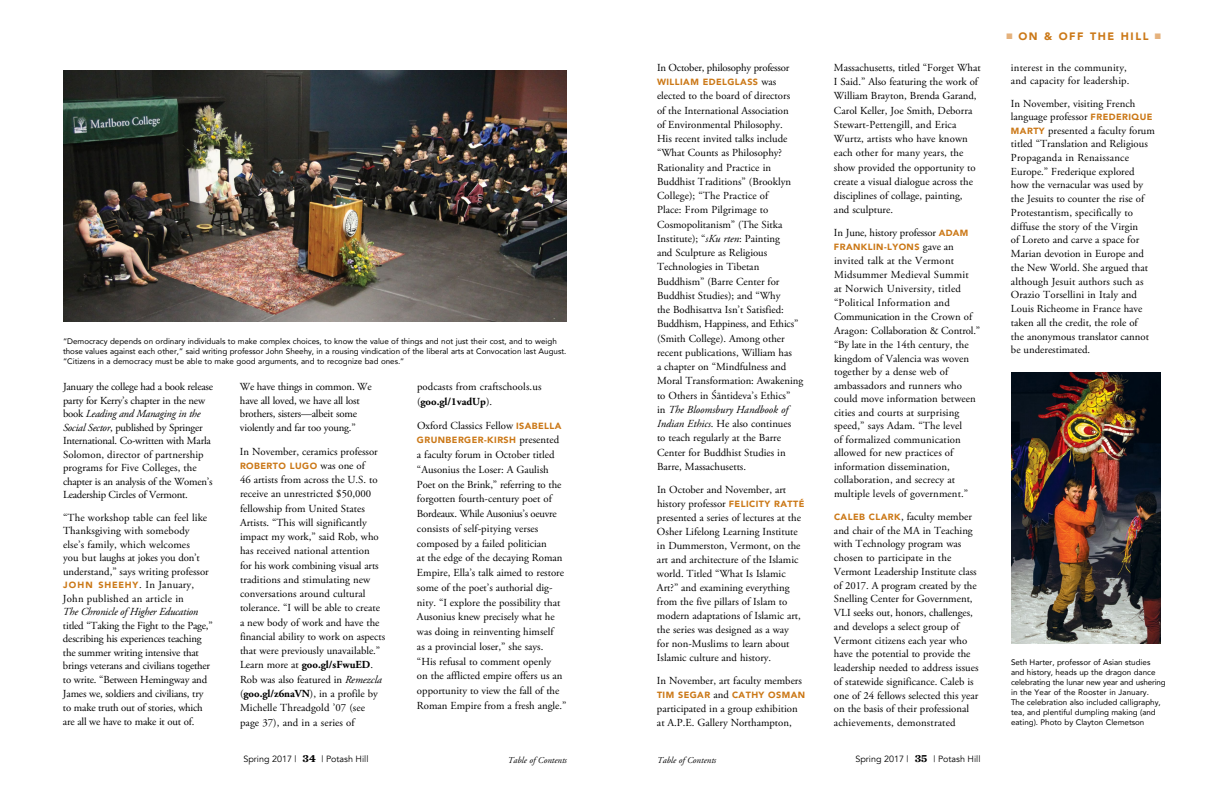
<style>
.page{position:relative;width:1224px;height:792px;background:#fff}
.page>*{position:absolute;margin:0;border:0;box-sizing:border-box;transform-origin:0 0}
.t1{font:700 11px "Chronicle Text G1";color:#000}
.t2{font:10.8px/14.3px "Adobe Garamond Pro";color:#000}
.t3{font:10.8px/13.5px "Adobe Garamond Pro";letter-spacing:-.02em;color:#000}
.t4{font:italic 10.8px "Adobe Garamond Pro";letter-spacing:-.02em;color:#000}
.t5{font:900 10.8px "Avenir";letter-spacing:.15em;color:#cb7817}
.t6{font:900 9px "Avenir";letter-spacing:.05em;color:#cb7817}
.t7{font:9px "Avenir";color:#000}
.t8{font:italic 9px "Adobe Garamond Pro";color:#000}
.t9{font:8px/10px "Avenir";color:#000}
.s1{font-style:italic}
.s2{font-family:"Avenir";font-weight:900;font-size:9px;color:#cb7817}
.s3{font-family:"Adobe Garamond Pro";font-weight:400;font-size:10.8px;color:#000}
.s4{font-weight:700}
.s5{color:#e5b27d}
</style>
<div class="page">
<img style="left:63px;top:70px;width:504px;height:252px">
<img style="left:1011px;top:373px;width:150px;height:270px">
<p class="t9" style="left:63px;top:336px;width:505px">“Democracy depends on ordinary individuals to make complex choices, to know the value of things and not just their cost, and to weigh those values against each other,” said writing professor John Sheehy, in a rousing vindication of the liberal arts at Convocation last August. “Citizens in a democracy must be able to make good arguments, and to recognize bad ones.”</p>
<p class="t3" style="left:63px;top:380px;width:152px">January the college had a book release party for Kerry’s chapter in the new book <span class="s1">Leading and Managing in the Social Sector</span>, published by Springer International. Co-written with Marla Solomon, director of partnership programs for Five Colleges, the chapter is an analysis of the Women’s Leadership Circles of Vermont.</p>
<p class="t2" style="left:63px;top:511px;width:147px;line-height:13.5px">“The workshop table can feel like<br>Thanksgiving with somebody else’s family, which welcomes<br>you but laughs at jokes you don’t understand,” says writing professor<br><span class="s2">JOHN SHEEHY</span>. In January,<br>John published an article in</p>
<p class="t4" style="left:63px;top:605px;width:137px">The Chronicle of Higher Education</p>
<p class="t2" style="left:63px;top:619px;width:151px;line-height:13.8px">titled “Taking the Fight to the Page,” describing his experiences teaching the summer writing intensive that brings veterans and civilians together to write. “Between Hemingway and James we, soldiers and civilians, try to make truth out of stories, which are all we have to make it out of.</p>
<p class="t2" style="left:240px;top:380px;width:133px;line-height:13.8px">We have things in common. We have all loved, we have all lost brothers, sisters—albeit some violently and far too young.”</p>
<p class="t2" style="left:240px;top:444px;width:139px">In November, ceramics professor</p>
<p class="t6" style="left:240px;top:458px;width:126px">ROBERTO LUGO <span class="s3">was one of</span></p>
<p class="t2" style="left:240px;top:473px;width:147px">46 artists from across the U.S. to receive an unrestricted $50,000 fellowship from United States<br>Artists. “This will significantly impact my work,” said Rob, who has received national attention<br>for his work combining visual arts traditions and stimulating new conversations around cultural tolerance. “I will be able to create a new body of work and have the financial ability to work on aspects that were previously unavailable.”<br>Learn more at <span class="s4">goo.gl/sFwuED</span>.<br>Rob was also featured in <span class="s1">Remezcla </span>(<span class="s4">goo.gl/z6naVN</span>), in a profile by<br>Michelle Threadgold ’07 (see page 37), and in a series of</p>
<p class="t2" style="left:417px;top:380px;width:126px;line-height:14.7px">podcasts from craftschools.us (<span class="s4">goo.gl/1vadUp</span>).</p>
<p class="t2" style="left:417px;top:418px;width:146px">Oxford Classics Fellow <span class="s2">ISABELLA</span></p>
<p class="t6" style="left:417px;top:433px;width:144px">GRUNBERGER-KIRSH <span class="s3">presented</span></p>
<p class="t2" style="left:417px;top:448px;width:151px;line-height:14.7px">a faculty forum in October titled “Ausonius the Loser: A Gaulish Poet on the Brink,” referring to the forgotten fourth-century poet of Bordeaux. While Ausonius’s oeuvre consists of self-pitying verses composed by a failed politician<br>at the edge of the decaying Roman Empire, Ella’s talk aimed to restore some of the poet’s authorial dig&shy;nity. “I explore the possibility that Ausonius knew precisely what he was doing in reinventing himself<br>as a provincial loser,” she says.<br>“His refusal to comment openly<br>on the afflicted empire offers us an opportunity to view the fall of the Roman Empire from a fresh angle.”</p>
<p class="t3" style="left:657px;top:61px;width:134px">In October, philosophy professor</p>
<p class="t6" style="left:657px;top:74px;width:121px">WILLIAM EDELGLASS <span class="s3">was</span></p>
<p class="t2" style="left:657px;top:89px;width:148px">elected to the board of directors<br>of the International Association<br>of Environmental Philosophy.<br>His recent invited talks include “What Counts as Philosophy?<br>Rationality and Practice in<br>Buddhist Traditions” (Brooklyn<br>College); “The Practice of<br>Place: From Pilgrimage to<br>Cosmopolitanism” (The Sitka<br>Institute); “<span class="s1">sKu rten</span>: Painting<br>and Sculpture as Religious<br>Technologies in Tibetan<br>Buddhism” (Barre Center for<br>Buddhist Studies); and “Why<br>the Bodhisattva Isn’t Satisfied:<br>Buddhism, Happiness, and Ethics” (Smith College). Among other recent publications, William has<br>a chapter on “Mindfulness and<br>Moral Transformation: Awakening to Others in Śāntideva’s Ethics”<br>in <span class="s1">The Bloomsbury Handbook of<br>Indian Ethics</span>. He also continues<br>to teach regularly at the Barre<br>Center for Buddhist Studies in<br>Barre, Massachusetts.</p>
<p class="t2" style="left:657px;top:483px;width:149px;line-height:14px">In October and November, art history professor <span class="s2">FELICITY RATTÉ </span>presented a series of lectures at the<br>Osher Lifelong Learning Institute in Dummerston, Vermont, on the art and architecture of the Islamic world. Titled “What Is Islamic<br>Art?” and examining everything from the five pillars of Islam to modern adaptations of Islamic art, the series was designed as a way<br>for non-Muslims to learn about<br>Islamic culture and history.</p>
<p class="t2" style="left:657px;top:674px;width:146px">In November, art faculty members</p>
<p class="t6" style="left:657px;top:687px;width:150px">TIM SEGAR <span class="s3">and</span> CATHY OSMAN</p>
<p class="t2" style="left:657px;top:702px;width:142px;line-height:14px">participated in a group exhibition at A.P.E. Gallery Northampton,</p>
<p class="t2" style="left:834px;top:61px;width:148px">Massachusetts, titled “Forget What<br>I Said.” Also featuring the work of<br>William Brayton, Brenda Garand,<br>Carol Keller, Joe Smith, Deborra<br>Stewart-Pettengill, and Erica<br>Wurtz, artists who have known each other for many years, the show provided the opportunity to create a visual dialogue across the disciplines of collage, painting, and sculpture.</p>
<p class="t2" style="left:834px;top:226px;width:136px">In June, history professor <span class="s2">ADAM</span></p>
<p class="t6" style="left:834px;top:239px;width:121px">FRANKLIN-LYONS <span class="s3">gave an</span></p>
<p class="t2" style="left:834px;top:254px;width:148px;line-height:13.7px">invited talk at the Vermont<br>Midsummer Medieval Summit<br>at Norwich University, titled “Political Information and<br>Communication in the Crown of<br>Aragon: Collaboration &amp; Control.” “By late in the 14th century, the kingdom of Valencia was woven together by a dense web of ambassadors and runners who could move information between cities and courts at surprising speed,” says Adam. “The level<br>of formalized communication allowed for new practices of information dissemination, collaboration, and secrecy at multiple levels of government.”</p>
<p class="t2" style="left:834px;top:510px;width:146px;line-height:13.7px"><span class="s2">CALEB CLARK</span>, faculty member and chair of the MA in Teaching with Technology program was chosen to participate in the<br>Vermont Leadership Institute class of 2017. A program created by the<br>Snelling Center for Government,<br>VLI seeks out, honors, challenges, and develops a select group of<br>Vermont citizens each year who have the potential to provide the leadership needed to address issues of statewide significance. Caleb is one of 24 fellows selected this year on the basis of their professional achievements, demonstrated</p>
<p class="t1" style="left:303px;top:749px;width:15px">34</p>
<p class="t8" style="left:508px;top:754px;width:61px">Table of Contents</p>
<p class="t8" style="left:657px;top:754px;width:61px">Table of Contents</p>
<p class="t7" style="left:855px;top:754px;width:55px">Spring 2017 |</p>
<p class="t7" style="left:934px;top:754px;width:48px">| Potash Hill</p>
<p class="t1" style="left:915px;top:749px;width:14px">35</p>
<p class="t7" style="left:243px;top:754px;width:55px">Spring 2017 |</p>
<p class="t7" style="left:322px;top:754px;width:48px">| Potash Hill</p>
<p class="t5" style="left:1006px;top:27px;width:156px"><span class="s5">■</span> ON &amp; OFF THE HILL <span class="s5">■</span></p>
<p class="t2" style="left:1011px;top:61px;width:120px;line-height:13.5px">interest in the community, and capacity for leadership.</p>
<p class="t2" style="left:1011px;top:97px;width:145px;line-height:13.7px">In November, visiting French language professor <span class="s2">FREDERIQUE<br>MARTY</span> presented a faculty forum titled “Translation and Religious<br>Propaganda in Renaissance<br>Europe.” Frederique explored how the vernacular was used by the Jesuits to counter the rise of<br>Protestantism, specifically to diffuse the story of the Virgin<br>of Loreto and carve a space for<br>Marian devotion in Europe and the New World. She argued that although Jesuit authors such as<br>Orazio Torsellini in Italy and<br>Louis Richeome in France have taken all the credit, the role of<br>the anonymous translator cannot be underestimated.</p>
<p class="t9" style="left:1011px;top:657px;width:156px">Seth Harter, professor of Asian studies and history, heads up the dragon dance celebrating the lunar new year and ushering in the Year of the Rooster in January.<br>The celebration also included calligraphy, tea, and plentiful dumpling making (and eating). Photo by Clayton Clemetson</p>
</div>
